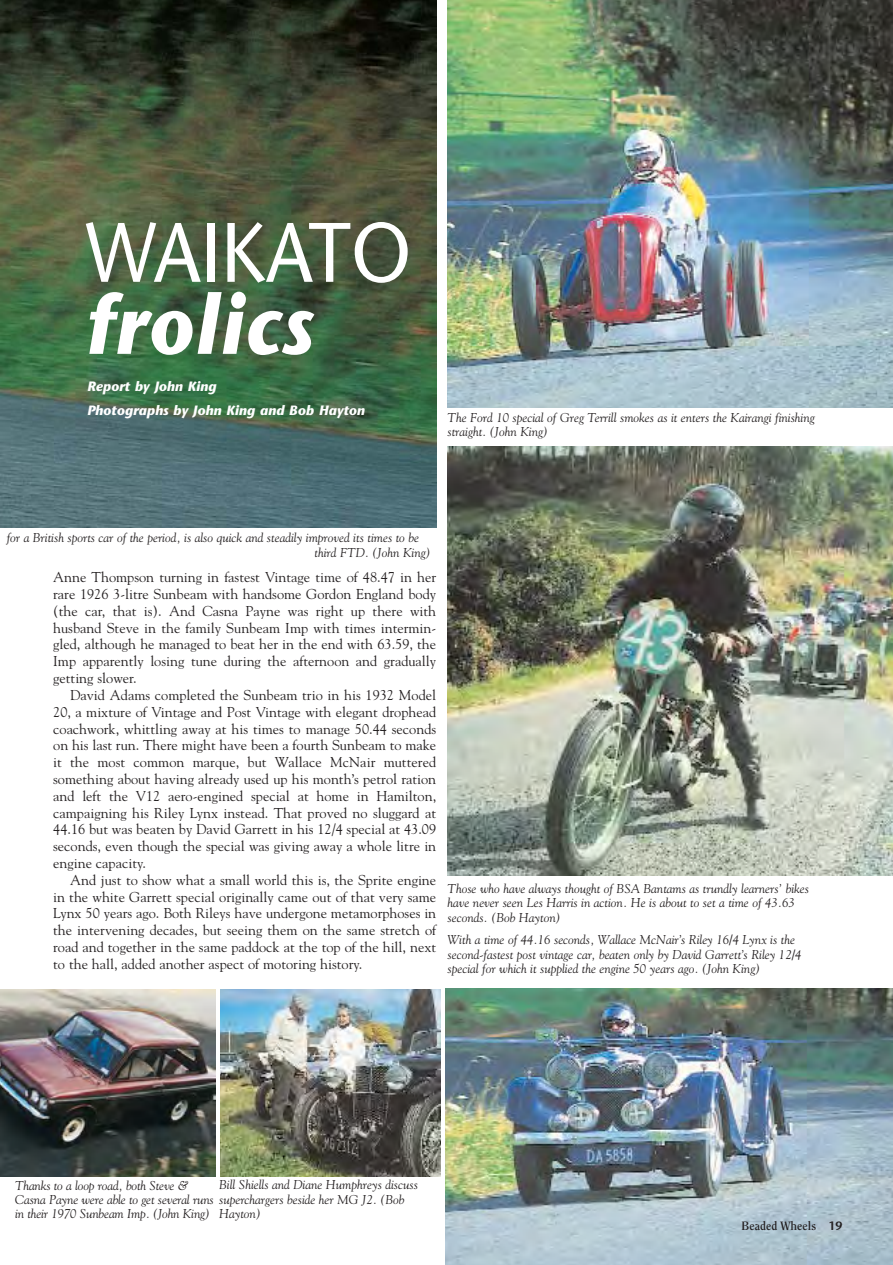
<style>
.page{position:relative;width:893px;height:1265px;background:#fff}
.page>*{position:absolute;margin:0;border:0;box-sizing:border-box;transform-origin:0 0}
.t1{font:84px "Stone Sans";letter-spacing:.005em;color:#fff;scale:.9 1}
.t2{font:italic 700 84px "Stone Sans";letter-spacing:.03em;color:#fff;scale:.9 1}
.t3{font:14.25px/16.8px "Goudy";color:#231f20;text-align:justify}
.t4{font:italic 700 13.5px/23.5px "Stone Sans";color:#fff}
.t5{font:italic 12.75px/14.2px "Goudy";color:#231f20}
.t6{font:700 12px "Clearface";color:#231f20}
.s1{font-family:"Stone Sans";font-weight:600}
</style>
<div class="page">
<img style="left:445px;top:988px;width:447px;height:276px">
<img style="left:0;top:0;width:436px;height:527px">
<img style="left:0;top:989px;width:215px;height:187px">
<img style="left:220px;top:989px;width:220px;height:187px">
<img style="left:447px;top:446px;width:445px;height:429px">
<img style="left:447px;top:0;width:445px;height:407px">
<h1 class="t1" style="left:86px;top:220px;width:363px">WAIKATO</h1>
<h1 class="t2" style="left:86px;top:292px;width:254px">frolics</h1>
<p class="t4" style="left:87px;top:376px;width:279px">Report by John King<br>Photographs by John King and Bob Hayton</p>
<p class="t5" style="left:447px;top:411px;width:368px">The Ford 10 special of Greg Terrill smokes as it enters the Kairangi finishing straight. (John King)</p>
<p class="t5" style="left:314px;top:531px;width:118px;text-indent:-308px">for a British sports car of the period, is also quick and steadily improved its times to be third FTD. (John King)</p>
<p class="t3" style="left:53px;top:570px;width:384px">Anne Thompson turning in fastest Vintage time of 48.47 in her rare 1926 3-litre Sunbeam with handsome Gordon England body (the car, that is). And Casna Payne was right up there with husband Steve in the family Sunbeam Imp with times intermin&shy;gled, although he managed to beat her in the end with 63.59, the Imp apparently losing tune during the afternoon and gradually getting slower.</p>
<p class="t3" style="left:53px;top:687px;width:384px;text-indent:17px">David Adams completed the Sunbeam trio in his 1932 Model 20, a mixture of Vintage and Post Vintage with elegant drophead coachwork, whittling away at his times to manage 50.44 seconds on his last run. There might have been a fourth Sunbeam to make it the most common marque, but Wallace McNair muttered something about having already used up his month’s petrol ration and left the V12 aero-engined special at home in Hamilton, campaigning his Riley Lynx instead. That proved no sluggard at 44.16 but was beaten by David Garrett in his 12/4 special at 43.09 seconds, even though the special was giving away a whole litre in engine capacity.</p>
<p class="t3" style="left:53px;top:872px;width:384px;text-indent:17px">And just to show what a small world this is, the Sprite engine in the white Garrett special originally came out of that very same Lynx 50 years ago. Both Rileys have undergone metamorphoses in the intervening decades, but seeing them on the same stretch of road and together in the same paddock at the top of the hill, next to the hall, added another aspect of motoring history.</p>
<p class="t5" style="left:447px;top:882px;width:363px">Those who have always thought of BSA Bantams as trundly learners’ bikes have never seen Les Harris in action. He is about to set a time of 43.63 seconds. (Bob Hayton)</p>
<p class="t5" style="left:447px;top:933px;width:355px">With a time of 44.16 seconds, Wallace McNair’s Riley 16/4 Lynx is the second-fastest post vintage car, beaten only by David Garrett’s Riley 12/4 special for which it supplied the engine 50 years ago. (John King)</p>
<p class="t5" style="left:219px;top:1178px;width:200px">Bill Shiells and Diane Humphreys discuss</p>
<p class="t5" style="left:219px;top:1207px;width:43px">Hayton)</p>
<p class="t5" style="left:15px;top:1178px;width:391px">Thanks to a loop road, both Steve &amp;<br>Casna Payne were able to get several runs superchargers beside her MG J2. (Bob in their 1970 Sunbeam Imp. (John King)</p>
<p class="t6" style="left:741px;top:1220px;width:102px">Beaded Wheels <span class="s1">19</span></p>
</div>
